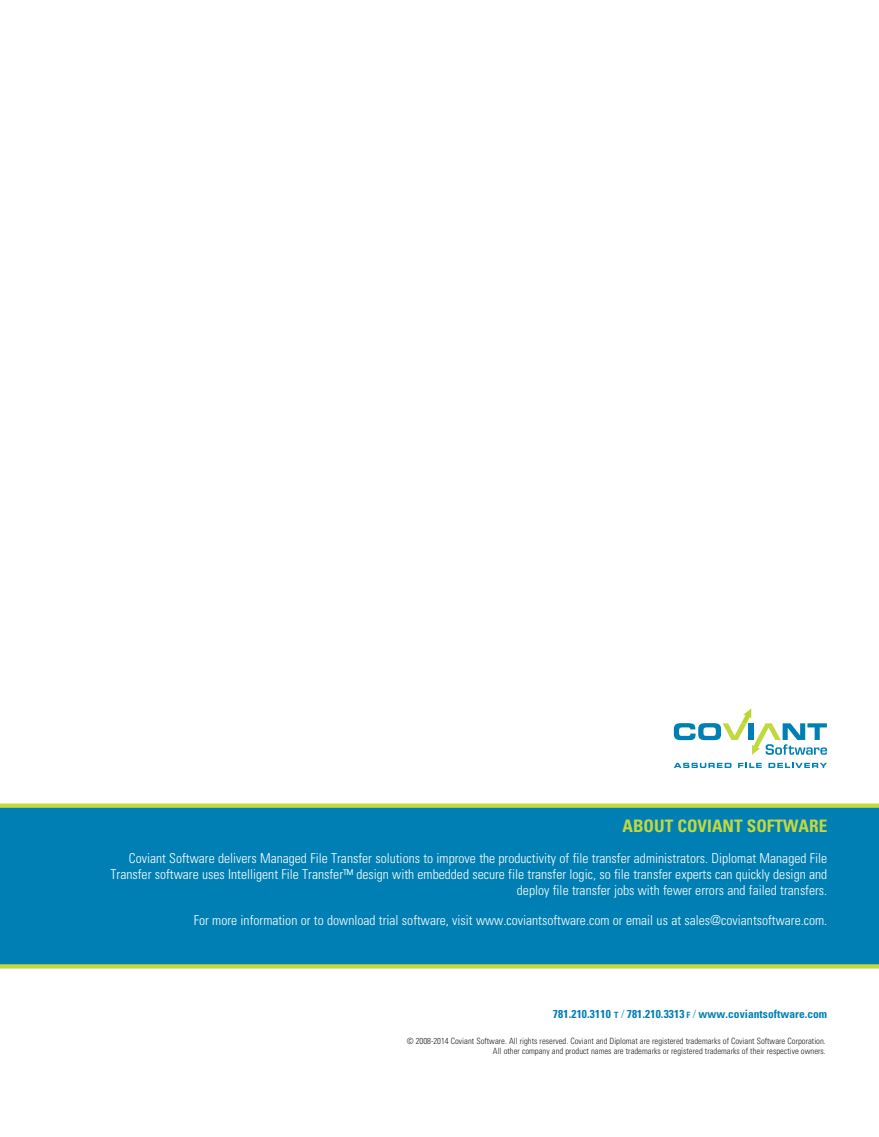
<style>
.page{position:relative;width:879px;height:1137px;background:#fff}
.page>*{position:absolute;margin:0;border:0;box-sizing:border-box;transform-origin:0 0}
.t1{font:700 condensed 17.15px "Univers LT Std";color:#c2d83f}
.t2{font:300 condensed 13.65px/16.3px "Univers LT Std";color:#fff;text-align:right}
.t3{font:700 condensed 11.55px "Univers LT Std";letter-spacing:.005em;color:#007fb4}
.t4{font:300 condensed 8.58px/10.3px "Univers LT Std";color:#231f20;text-align:right}
.s1{font-size:8.58px}
.s2{font-weight:300;font-size:9.97px}
</style>
<div class="page">
<div style="left:0;top:807px;width:878px;height:159px;background:#007fb4"></div>
<svg style="left:673px;top:708px;width:153px;height:47px"></svg>
<svg style="left:674px;top:762px;width:57px;height:6px"></svg>
<svg style="left:738px;top:763px;width:23px;height:5px"></svg>
<svg style="left:768px;top:763px;width:58px;height:5px"></svg>
<svg style="left:0;top:803px;width:878px;height:4px;background:#c9dc56"></svg>
<svg style="left:0;top:964px;width:878px;height:4px;background:#b5d246"></svg>
<p class="t1" style="left:622px;top:819px;width:206px">ABOUT COVIANT SOFTWARE</p>
<p class="t2" style="left:110px;top:850px;width:718px">Coviant Software delivers Managed File Transfer solutions to improve the productivity of file transfer administrators. Diplomat Managed File<br>Transfer software uses Intelligent File Transfer™ design with embedded secure file transfer logic, so file transfer experts can quickly design and deploy file transfer jobs with fewer errors and failed transfers.</p>
<p class="t2" style="left:194px;top:912px;width:634px">For more information or to download trial software, visit www.coviantsoftware.com or email us at sales@coviantsoftware.com.</p>
<p class="t3" style="left:552px;top:1010px;width:276px">781.210.3110 <span class="s1">T</span> <span class="s2">/</span> 781.210.3313 <span class="s1">F</span> <span class="s2">/</span> www.coviantsoftware.com</p>
<p class="t4" style="left:406px;top:1036px;width:420px">© 2008-2014 Coviant Software. All rights reserved. Coviant and Diplomat are registered trademarks of Coviant Software Corporation.<br>All other company and product names are trademarks or registered trademarks of their respective owners.</p>
</div>
